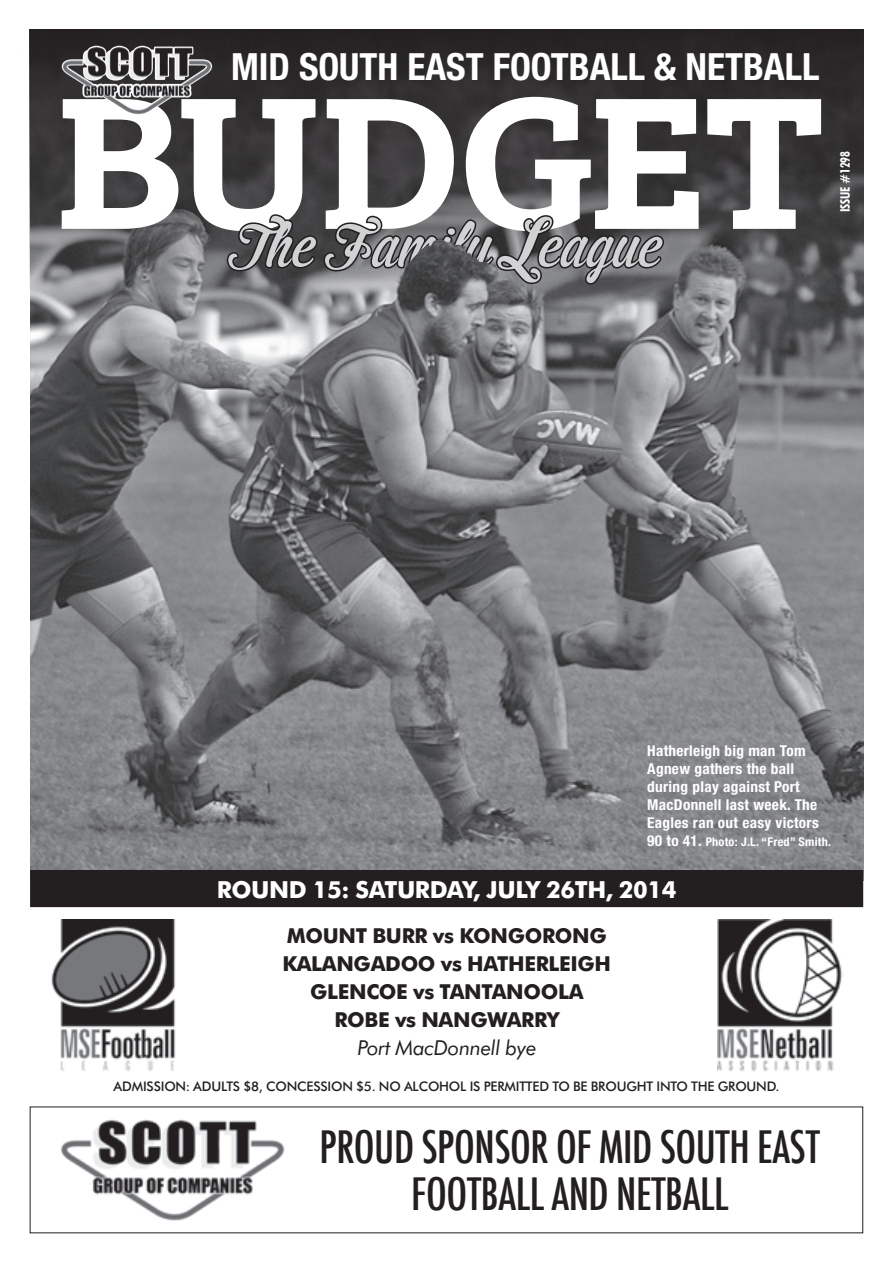
<style>
.page{position:relative;width:893px;height:1263px;background:#fff}
.page>*{position:absolute;margin:0;border:0;box-sizing:border-box;transform-origin:0 0}
.t1{font:66.15px "Cider Script";letter-spacing:.04em;color:#d1d2d4}
.t2{font:500 condensed 43.5px/46.2px "Futura";letter-spacing:-.01em;color:#231f20;text-align:center}
.t3{font:700 condensed 37.5px "Helvetica Neue";color:#fff}
.t4{font:700 23.55px "Futura BT";letter-spacing:-.015em;color:#fff}
.t5{font:700 20.55px/27.9px "Futura BT";letter-spacing:-.015em;color:#231f20;text-align:center}
.t6{font:italic 20.55px "Futura BT";letter-spacing:-.015em;color:#231f20}
.t7{font:700 condensed 15px/18px "Helvetica Neue";letter-spacing:.02em;color:#fff}
.t8{font:500 13.2px "Futura BT";letter-spacing:-.015em;color:#231f20}
.t9{font:700 condensed 13.2px "Futura BT";letter-spacing:-.01em;color:#fff}
.t10{font:700 condensed 12px "Helvetica Neue";color:#fff}
.s1{font-size:15px}
</style>
<div class="page">
<img style="left:30px;top:297px;width:833px;height:573px">
<img style="left:51px;top:919px;width:125px;height:152px">
<img style="left:718px;top:919px;width:124px;height:153px">
<svg style="left:320px;top:1106px;width:429px;height:128px"></svg>
<img style="left:46px;top:1106px;width:255px;height:115px">
<div style="left:30px;top:870px;width:833px;height:37px;background:#231f20"></div>
<img style="left:30px;top:30px;width:833px;height:267px">
<svg style="left:60px;top:95px;width:763px;height:138px"></svg>
<img style="left:52px;top:35px;width:171px;height:85px">
<svg style="left:225px;top:213px;width:440px;height:73px;background:#6b6b6c"></svg>
<img style="left:399px;top:240px;width:96px;height:50px">
<h3 class="t3" style="left:231px;top:44px;width:590px">mid south east football &amp; netball</h3>
<h1 class="t1" style="left:236px;top:211px;width:424px">The Family League</h1>
<p class="t9" style="left:837px;top:212px;width:62px;rotate:-90deg">ISSUE #1298</p>
<p class="t7" style="left:647px;top:742px;width:173px">Hatherleigh big man Tom<br>Agnew gathers the ball during play against Port<br>MacDonnell last week. The<br>Eagles ran out easy victors</p>
<p class="t10" style="left:647px;top:835px;width:185px"><span class="s1">90 to 41.</span> Photo: J.L. “Fred” Smith.</p>
<h3 class="t4" style="left:217px;top:875px;width:169px">ROUND 15: saturday</h3>
<h3 class="t4" style="left:473px;top:875px;width:205px">, juLY 26th, 2014</h3>
<h3 class="t5" style="left:282px;top:922px;width:330px">MOUNT BURR vs KONGORONG<br>KALANGADOO vs HATHERLEIGH<br>GLENCOE vs TANTANOOLA<br>ROBE vs NANGWARRY</h3>
<h3 class="t6" style="left:357px;top:1035px;width:181px">Port MacDonnell bye</h3>
<p class="t8" style="left:114px;top:1078px;width:667px">ADMISSION: ADULTS $8, CONCESSION $5. NO ALCOHOL IS PERMITTED TO BE BROUGHT INTO THE GROUND.</p>
<h2 class="t2" style="left:320px;top:1124px;width:502px">PROUD SPONSOR OF MID SOUTH EAST<br>FOOTBALL AND NETBALL</h2>
</div>
